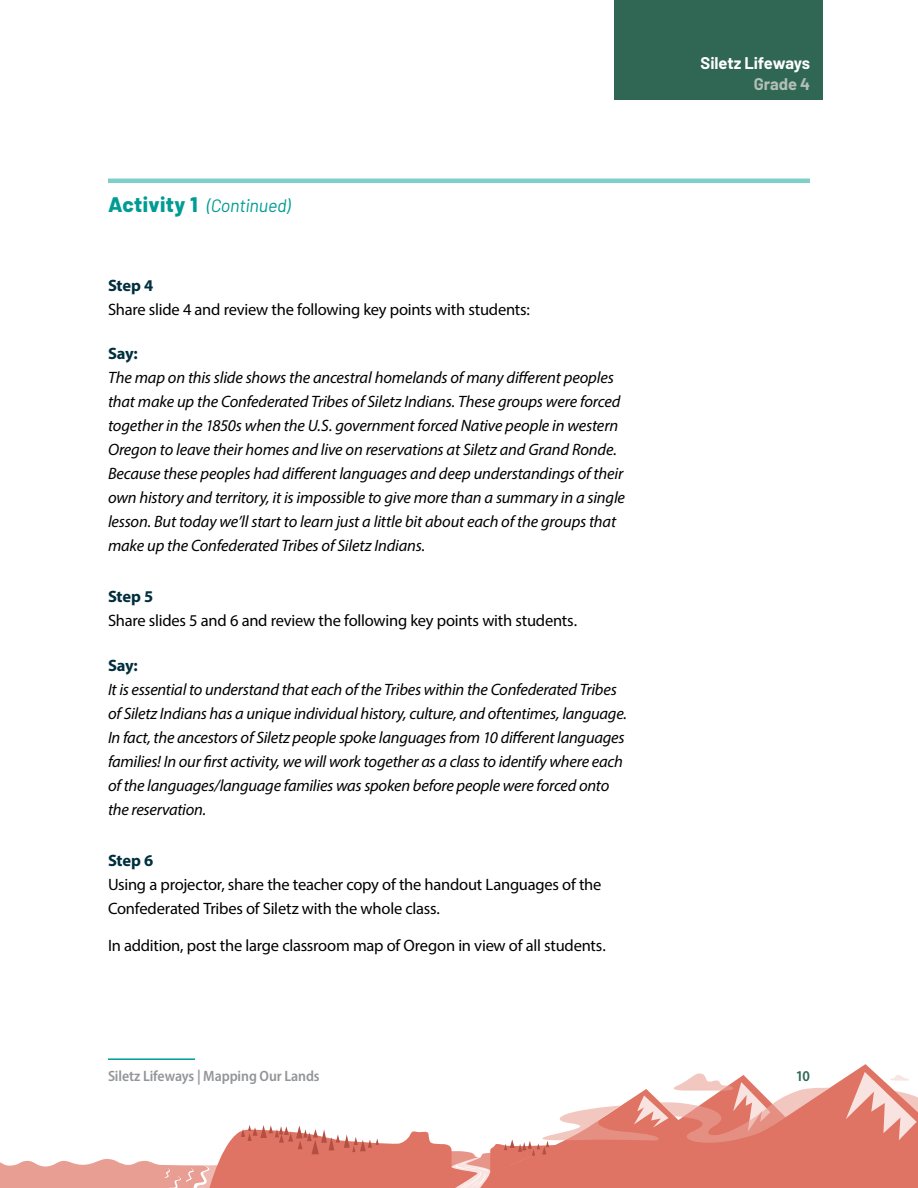
<style>
.page{position:relative;width:918px;height:1188px;background:#fff}
.page>*{position:absolute;margin:0;border:0;box-sizing:border-box;transform-origin:0 0}
.Activity_No{font:italic 18px "Barlow";letter-spacing:-.01em;color:#009c94}
.Body{font:italic 16.5px/24px "Myriad Pro";letter-spacing:-.015em;color:#000}
.Body-2{font:16.5px/24px "Myriad Pro";letter-spacing:-.015em;color:#000}
.Say_Step{font:700 16.5px "Myriad Pro";letter-spacing:-.01em;color:#002f3d}
.t1{font:700 16.5px "Barlow";letter-spacing:-.005em;color:#fff}
.t2{font:700 16.5px "Barlow";color:#b3bfb8}
.t3{font:600 semi-condensed 15px "Myriad Pro";letter-spacing:-.005em;color:#939598}
.t4{font:600 semi-condensed 15px "Myriad Pro";color:#306754}
.s1{font-weight:800;font-style:normal;font-size:21px}
</style>
<div class="page">
<hr style="left:108px;top:179px;width:702px;height:4px;background:#80cec9">
<hr style="left:108px;top:1058px;width:87px;height:2px;background:#009c94">
<svg style="left:0;top:1159px;width:205px;height:29px"></svg>
<svg style="left:205px;top:1064px;width:669px;height:124px"></svg>
<svg style="left:241px;top:1125px;width:138px;height:29px"></svg>
<svg style="left:438px;top:1072px;width:480px;height:116px"></svg>
<div style="left:615px;top:0;width:208px;height:99px;background:#306754"></div>
<p class="Activity_No" style="left:108px;top:193px;width:184px"><span class="s1">Activity 1</span> (Continued)</p>
<p class="Say_Step" style="left:108px;top:275px;width:47px">Step 4</p>
<p class="Body-2" style="left:108px;top:297px;width:423px">Share slide 4 and review the following key points with students:</p>
<p class="Say_Step" style="left:108px;top:343px;width:31px">Say:</p>
<p class="Body" style="left:108px;top:365px;width:519px">The map on this slide shows the ancestral homelands of many different peoples that make up the Confederated Tribes of Siletz Indians. These groups were forced together in the 1850s when the U.S. government forced Native people in western Oregon to leave their homes and live on reservations at Siletz and Grand Ronde.<br>Because these peoples had different languages and deep understandings of their own history and territory, it is impossible to give more than a summary in a single lesson. But today we’ll start to learn just a little bit about each of the groups that make up the Confederated Tribes of Siletz Indians.</p>
<p class="Say_Step" style="left:108px;top:586px;width:47px">Step 5</p>
<p class="Body-2" style="left:108px;top:608px;width:471px">Share slides 5 and 6 and review the following key points with students.</p>
<p class="Say_Step" style="left:108px;top:654px;width:31px">Say:</p>
<p class="Body" style="left:108px;top:677px;width:521px">It is essential to understand that each of the Tribes within the Confederated Tribes of Siletz Indians has a unique individual history, culture, and oftentimes, language.<br>In fact, the ancestors of Siletz people spoke languages from 10 different languages families! In our first activity, we will work together as a class to identify where each of the languages/language families was spoken before people were forced onto the reservation.</p>
<p class="Say_Step" style="left:108px;top:849px;width:47px">Step 6</p>
<p class="Body-2" style="left:108px;top:872px;width:495px">Using a projector, share the teacher copy of the handout Languages of the<br>Confederated Tribes of Siletz with the whole class.</p>
<p class="Body-2" style="left:108px;top:933px;width:499px">In addition, post the large classroom map of Oregon in view of all students.</p>
<p class="t1" style="left:701px;top:51px;width:111px">Siletz Lifeways</p>
<p class="t2" style="left:754px;top:72px;width:58px">Grade 4</p>
<p class="t3" style="left:108px;top:1066px;width:213px">Siletz Lifeways | Mapping Our Lands</p>
<p class="t4" style="left:796px;top:1066px;width:16px">10</p>
</div>
